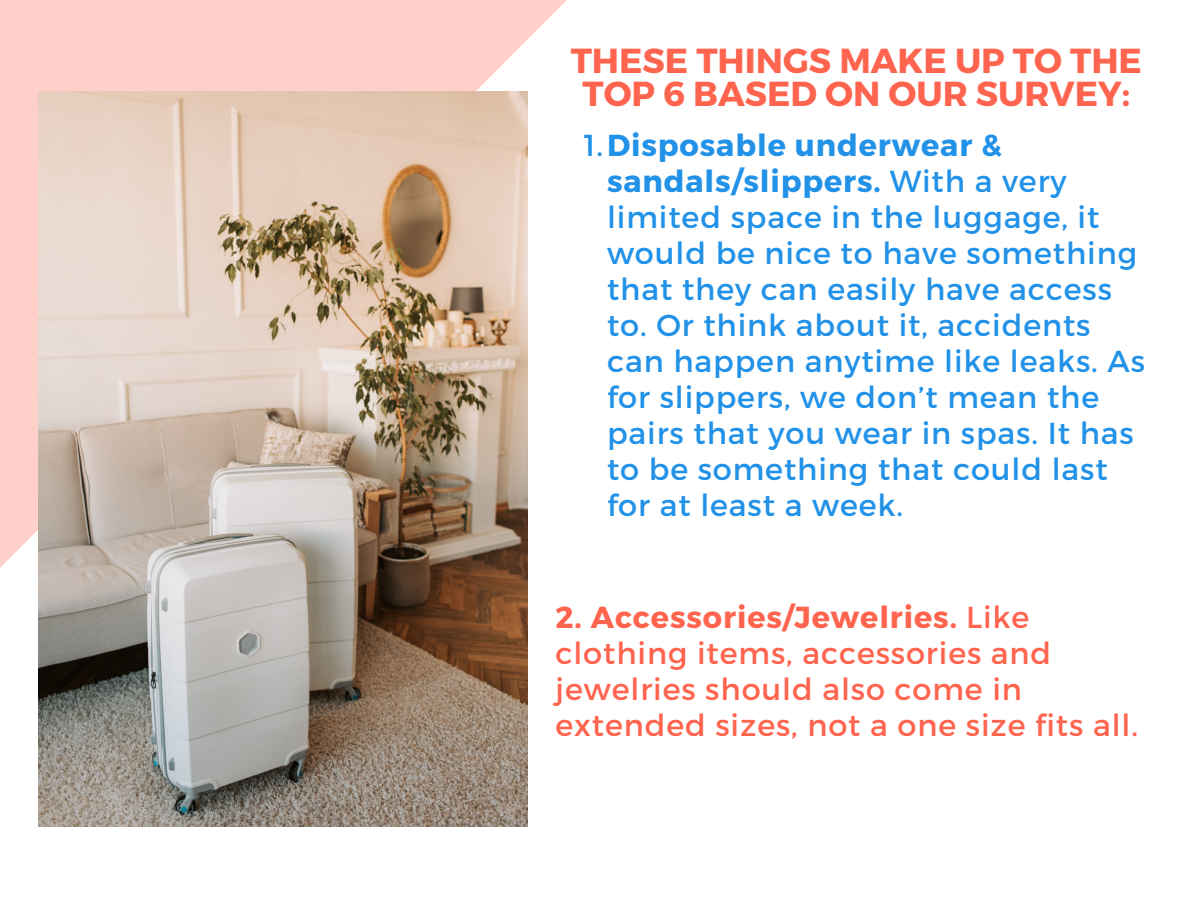
<style>
.page{position:relative;width:1188px;height:918px;background:#fff}
.page>*{position:absolute;margin:0;border:0;box-sizing:border-box;transform-origin:0 0}
.t1{font:700 34.65px/32.7px "Montserrat";color:#ff644e;text-align:center}
.t2{font:30.3px/36px "Montserrat";letter-spacing:.03em;color:#2292e8}
.t3{font:30.3px/36px "Montserrat";letter-spacing:.03em;color:#ff644e}
.s1{font-weight:700}
</style>
<div class="page">
<svg style="left:0;top:0;width:567px;height:568px;fill:#ffd0ca"></svg>
<img style="left:38px;top:92px;width:490px;height:734px">
<p class="t1" style="left:571px;top:43px;width:573px">THESE THINGS MAKE UP TO THE<br>TOP 6 BASED ON OUR SURVEY:</p>
<h1 class="t2" style="left:607px;top:125px;width:540px;text-indent:-23px">1.<span class="s1">Disposable underwear &amp; sandals/slippers.</span> With a very limited space in the luggage, it would be nice to have something that they can easily have access to. Or think about it, accidents can happen anytime like leaks. As for slippers, we don’t mean the pairs that you wear in spas. It has to be something that could last for at least a week.</h1>
<p class="t3" style="left:555px;top:598px;width:584px"><span class="s1">2. Accessories/Jewelries.</span> Like clothing items, accessories and jewelries should also come in extended sizes, not a one size fits all.</p>
</div>
